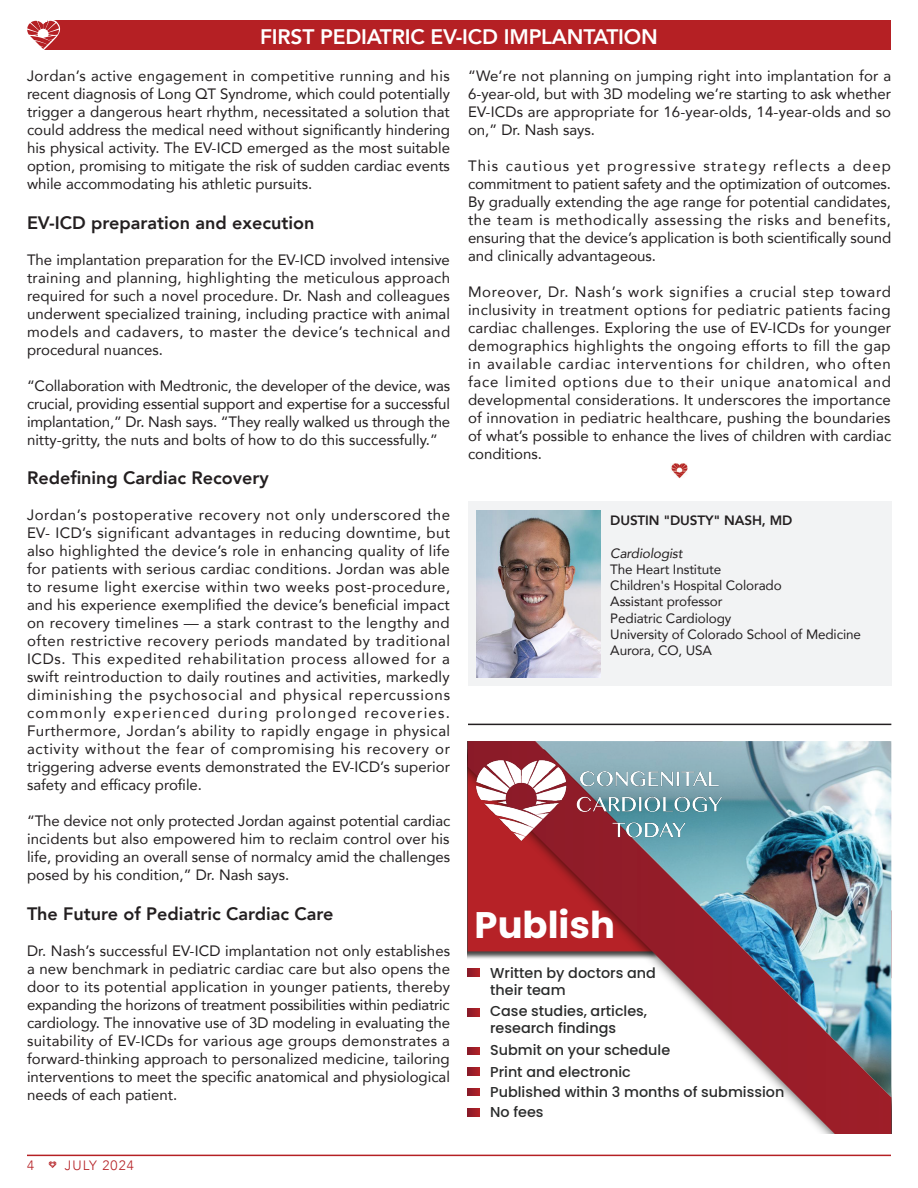
<style>
.page{position:relative;width:918px;height:1188px;background:#fff}
.page>*{position:absolute;margin:0;border:0;box-sizing:border-box;transform-origin:0 0}
.t1{font:700 36.9px "Poppins";color:#fff}
.t2{font:800 21px "Avenir";letter-spacing:-.01em;color:#fff}
.t3{font:800 18px "Avenir";color:#231f20}
.t4{font:15px/18px "Avenir";color:#231f20;text-align:justify}
.t5{font:500 14.4px/17.2px "Poppins";color:#2b2c2c}
.author_box_info{font:13.5px "Avenir";letter-spacing:-.01em;color:#231f20}
.author_box_info-2{font:800 13.5px "Avenir";letter-spacing:-.01em;color:#231f20}
.author_box_info-3{font:italic 13.5px "Avenir";letter-spacing:-.01em;color:#231f20}
.t6{font:300 13.5px "Avenir";letter-spacing:.08em;color:#b52024}
</style>
<div class="page">
<div style="left:43px;top:21px;width:848px;height:29px;background:#b52024"></div>
<svg style="left:27px;top:20px;width:34px;height:30px"></svg>
<hr style="left:27px;top:1155px;width:864px;height:1px;background:#b52024">
<svg style="left:48px;top:1161px;width:9px;height:7px"></svg>
<img style="left:671px;top:463px;width:17px;height:15px">
<div style="left:468px;top:502px;width:423px;height:184px;background:#f2f3f4"></div>
<img style="left:477px;top:511px;width:123px;height:167px">
<svg style="left:468px;top:741px;width:68px;height:376px"></svg>
<svg style="left:787px;top:1097px;width:104px;height:37px"></svg>
<img style="left:536px;top:741px;width:355px;height:356px">
<svg style="left:468px;top:969px;width:12px;height:7px"></svg>
<svg style="left:468px;top:1008px;width:12px;height:8px"></svg>
<svg style="left:468px;top:1047px;width:12px;height:8px"></svg>
<svg style="left:468px;top:1068px;width:12px;height:7px"></svg>
<svg style="left:468px;top:1088px;width:12px;height:8px"></svg>
<svg style="left:468px;top:1109px;width:12px;height:7px"></svg>
<img style="left:477px;top:761px;width:249px;height:85px">
<hr style="left:468px;top:724px;width:423px;height:1px;background:#231f20">
<p class="t2" style="left:260px;top:21px;width:399px">FIRST PEDIATRIC EV-ICD IMPLANTATION</p>
<p class="t4" style="left:27px;top:66px;width:425px">Jordan’s active engagement in competitive running and his recent diagnosis of Long QT Syndrome, which could potentially trigger a dangerous heart rhythm, necessitated a solution that could address the medical need without significantly hindering his physical activity. The EV-ICD emerged as the most suitable option, promising to mitigate the risk of sudden cardiac events while accommodating his athletic pursuits.</p>
<p class="t3" style="left:27px;top:208px;width:289px">EV-ICD preparation and execution</p>
<p class="t4" style="left:27px;top:250px;width:425px">The implantation preparation for the EV-ICD involved intensive training and planning, highlighting the meticulous approach required for such a novel procedure. Dr. Nash and colleagues underwent specialized training, including practice with animal models and cadavers, to master the device’s technical and procedural nuances.</p>
<p class="t4" style="left:27px;top:376px;width:425px">“Collaboration with Medtronic, the developer of the device, was crucial, providing essential support and expertise for a successful implantation,” Dr. Nash says. “They really walked us through the nitty-gritty, the nuts and bolts of how to do this successfully.”</p>
<p class="t3" style="left:27px;top:464px;width:243px">Redefining Cardiac Recovery</p>
<p class="t4" style="left:27px;top:506px;width:425px">Jordan’s postoperative recovery not only underscored the EV- ICD’s significant advantages in reducing downtime, but also highlighted the device’s role in enhancing quality of life for patients with serious cardiac conditions. Jordan was able to resume light exercise within two weeks post-procedure, and his experience exemplified the device’s beneficial impact on recovery timelines — a stark contrast to the lengthy and often restrictive recovery periods mandated by traditional ICDs. This expedited rehabilitation process allowed for a swift reintroduction to daily routines and activities, markedly diminishing the psychosocial and physical repercussions commonly experienced during prolonged recoveries.<br>Furthermore, Jordan’s ability to rapidly engage in physical activity without the fear of compromising his recovery or triggering adverse events demonstrated the EV-ICD’s superior safety and efficacy profile.</p>
<p class="t4" style="left:27px;top:812px;width:425px">“The device not only protected Jordan against potential cardiac incidents but also empowered him to reclaim control over his life, providing an overall sense of normalcy amid the challenges posed by his condition,” Dr. Nash says.</p>
<p class="t3" style="left:27px;top:900px;width:308px">The Future of Pediatric Cardiac Care</p>
<p class="t4" style="left:27px;top:941px;width:425px">Dr. Nash’s successful EV-ICD implantation not only establishes a new benchmark in pediatric cardiac care but also opens the door to its potential application in younger patients, thereby expanding the horizons of treatment possibilities within pediatric cardiology. The innovative use of 3D modeling in evaluating the suitability of EV-ICDs for various age groups demonstrates a forward-thinking approach to personalized medicine, tailoring interventions to meet the specific anatomical and physiological needs of each patient.</p>
<p class="t4" style="left:468px;top:66px;width:425px">“We’re not planning on jumping right into implantation for a 6-year-old, but with 3D modeling we’re starting to ask whether EV-ICDs are appropriate for 16-year-olds, 14-year-olds and so on,” Dr. Nash says.</p>
<p class="t4" style="left:468px;top:156px;width:425px">This cautious yet progressive strategy reflects a deep commitment to patient safety and the optimization of outcomes.<br>By gradually extending the age range for potential candidates, the team is methodically assessing the risks and benefits, ensuring that the device’s application is both scientifically sound and clinically advantageous.</p>
<p class="t4" style="left:468px;top:282px;width:425px">Moreover, Dr. Nash’s work signifies a crucial step toward inclusivity in treatment options for pediatric patients facing cardiac challenges. Exploring the use of EV-ICDs for younger demographics highlights the ongoing efforts to fill the gap in available cardiac interventions for children, who often face limited options due to their unique anatomical and developmental considerations. It underscores the importance of innovation in pediatric healthcare, pushing the boundaries of what’s possible to enhance the lives of children with cardiac conditions.</p>
<p class="author_box_info-2" style="left:610px;top:510px;width:184px">DUSTIN "DUSTY" NASH, MD</p>
<p class="author_box_info-3" style="left:610px;top:545px;width:74px">Cardiologist</p>
<p class="author_box_info" style="left:610px;top:558px;width:112px">The Heart Institute</p>
<p class="author_box_info" style="left:610px;top:575px;width:173px">Children's Hospital Colorado</p>
<p class="author_box_info" style="left:610px;top:591px;width:114px">Assistant professor</p>
<p class="author_box_info" style="left:610px;top:607px;width:123px">Pediatric Cardiology</p>
<p class="author_box_info" style="left:610px;top:623px;width:252px">University of Colorado School of Medicine</p>
<p class="author_box_info" style="left:610px;top:639px;width:103px">Aurora, CO, USA</p>
<p class="t1" style="left:475px;top:903px;width:142px">Publish</p>
<p class="t5" style="left:490px;top:965px;width:167px">Written by doctors and their team</p>
<p class="t5" style="left:490px;top:1002px;width:159px">Case studies, articles, research findings</p>
<p class="t5" style="left:490px;top:1039px;width:182px;line-height:21.9px">Submit on your schedule<br>Print and electronic</p>
<p class="t5" style="left:490px;top:1082px;width:296px;line-height:20.2px">Published within 3 months of submission<br>No fees</p>
<p class="t6" style="left:27px;top:1157px;width:9px">4</p>
<p class="t6" style="left:65px;top:1157px;width:70px">JULY 2024</p>
</div>
